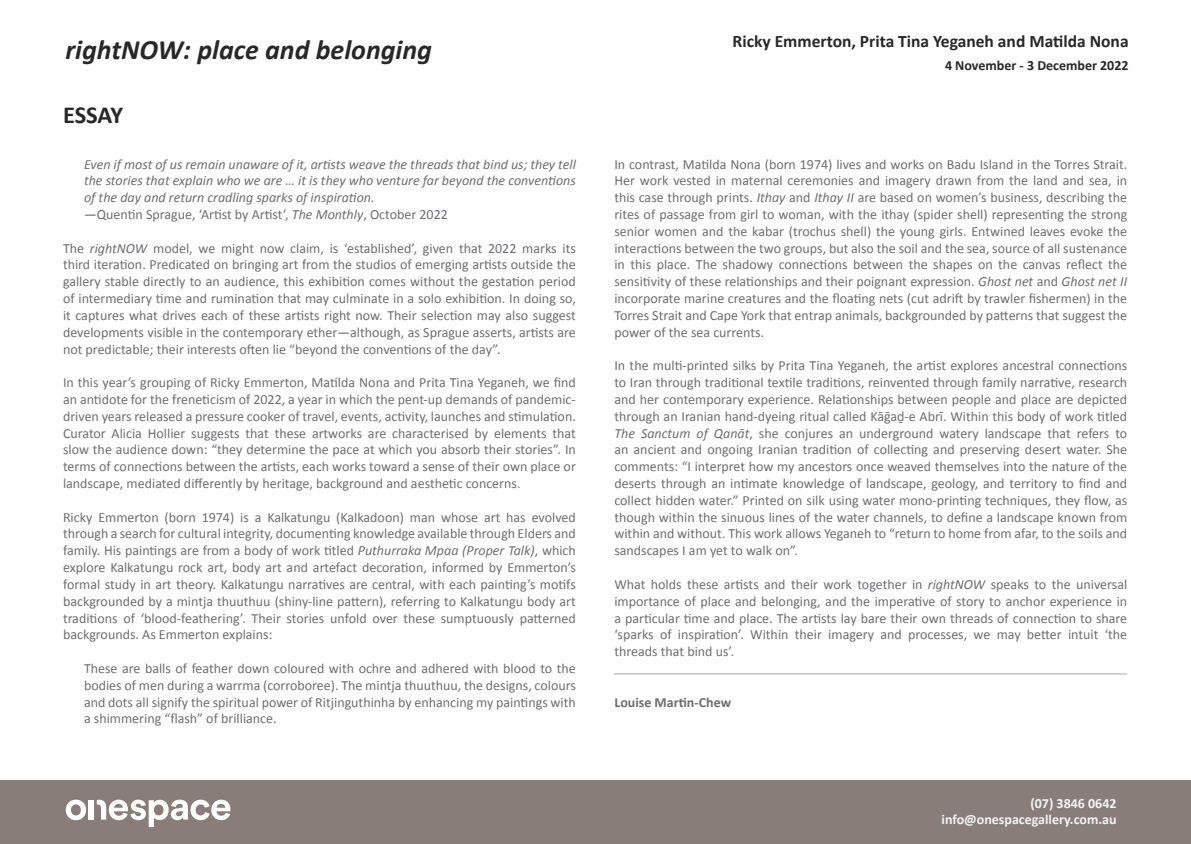
<style>
.page{position:relative;width:1191px;height:844px;background:#fff}
.page>*{position:absolute;margin:0;border:0;box-sizing:border-box;transform-origin:0 0}
.t1{font:italic 700 28px "Calibri";color:#292829}
.t2{font:700 24.5px "Calibri";letter-spacing:-.01em;color:#292829}
.t3{font:700 17.5px "Calibri";color:#292829}
.t4{font:14px/16.8px "Calibri";color:#6d6e71;text-align:justify}
.t5{font:italic 14px/16.8px "Calibri";color:#6d6e71}
.t6{font:700 14px/16.8px "Calibri";color:#f3f4f4;text-align:right}
.t7{font:700 14px "Calibri";color:#292829}
.t8{font:700 14px "Calibri";color:#6d6e71}
.s1{font-style:normal}
.s2{font-style:italic}
</style>
<div class="page">
<hr style="left:614px;top:673px;width:513px;height:1px;background:#a7a9ac">
<div style="left:0;top:780px;width:1191px;height:63px;background:#887d78"></div>
<svg style="left:66px;top:799px;width:20px;height:21px"></svg>
<div style="left:89px;top:800px;width:5px;height:19px;background:#fff"></div>
<svg style="left:97px;top:799px;width:133px;height:27px"></svg>
<h1 class="t1" style="left:65px;top:30px;width:368px">rightNOW: place and belonging</h1>
<h2 class="t2" style="left:63px;top:98px;width:62px">ESSAY</h2>
<p class="t5" style="left:84px;top:155px;width:493px">Even if most of us remain unaware of it, artists weave the threads that bind us; they tell the stories that explain who we are … it is they who venture far beyond the conventions of the day and return cradling sparks of inspiration.<br><span class="s1">—Quentin Sprague, ‘Artist by Artist’,</span> The Monthly<span class="s1">, October 2022</span></p>
<p class="t4" style="left:63px;top:239px;width:514px">The <span class="s2">rightNOW</span> model, we might now claim, is ‘established’, given that 2022 marks its third iteration. Predicated on bringing art from the studios of emerging artists outside the gallery stable directly to an audience, this exhibition comes without the gestation period of intermediary time and rumination that may culminate in a solo exhibition. In doing so, it captures what drives each of these artists right now. Their selection may also suggest developments visible in the contemporary ether—although, as Sprague asserts, artists are not predictable; their interests often lie “beyond the conventions of the day”.</p>
<p class="t4" style="left:63px;top:373px;width:514px">In this year’s grouping of Ricky Emmerton, Matilda Nona and Prita Tina Yeganeh, we find an antidote for the freneticism of 2022, a year in which the pent-up demands of pandemic&shy;driven years released a pressure cooker of travel, events, activity, launches and stimulation.<br>Curator Alicia Hollier suggests that these artworks are characterised by elements that slow the audience down: “they determine the pace at which you absorb their stories”. In terms of connections between the artists, each works toward a sense of their own place or landscape, mediated differently by heritage, background and aesthetic concerns.</p>
<p class="t4" style="left:63px;top:508px;width:514px">Ricky Emmerton (born 1974) is a Kalkatungu (Kalkadoon) man whose art has evolved through a search for cultural integrity, documenting knowledge available through Elders and family. His paintings are from a body of work titled <span class="s2">Puthurraka Mpaa (Proper Talk)</span>, which explore Kalkatungu rock art, body art and artefact decoration, informed by Emmerton’s formal study in art theory. Kalkatungu narratives are central, with each painting’s motifs backgrounded by a mintja thuuthuu (shiny-line pattern), referring to Kalkatungu body art traditions of ‘blood-feathering’. Their stories unfold over these sumptuously patterned backgrounds. As Emmerton explains:</p>
<p class="t4" style="left:84px;top:659px;width:493px">These are balls of feather down coloured with ochre and adhered with blood to the bodies of men during a warrma (corroboree). The mintja thuuthuu, the designs, colours and dots all signify the spiritual power of Ritjinguthinha by enhancing my paintings with a shimmering “flash” of brilliance.</p>
<p class="t3" style="left:732px;top:29px;width:397px">Ricky Emmerton, Prita Tina Yeganeh and Matilda Nona</p>
<p class="t7" style="left:945px;top:56px;width:185px">4 November - 3 December 2022</p>
<p class="t4" style="left:614px;top:155px;width:514px">In contrast, Matilda Nona (born 1974) lives and works on Badu Island in the Torres Strait.<br>Her work vested in maternal ceremonies and imagery drawn from the land and sea, in this case through prints. <span class="s2">Ithay</span> and <span class="s2">Ithay II</span> are based on women’s business, describing the rites of passage from girl to woman, with the ithay (spider shell) representing the strong senior women and the kabar (trochus shell) the young girls. Entwined leaves evoke the interactions between the two groups, but also the soil and the sea, source of all sustenance in this place. The shadowy connections between the shapes on the canvas reflect the sensitivity of these relationships and their poignant expression. <span class="s2">Ghost net</span> and <span class="s2">Ghost net II </span>incorporate marine creatures and the floating nets (cut adrift by trawler fishermen) in the Torres Strait and Cape York that entrap animals, backgrounded by patterns that suggest the power of the sea currents.</p>
<p class="t4" style="left:614px;top:357px;width:514px">In the multi-printed silks by Prita Tina Yeganeh, the artist explores ancestral connections to Iran through traditional textile traditions, reinvented through family narrative, research and her contemporary experience. Relationships between people and place are depicted through an Iranian hand-dyeing ritual called Kāḡaḏ-e Abrī. Within this body of work titled <span class="s2">The Sanctum of Qanāt</span>, she conjures an underground watery landscape that refers to an ancient and ongoing Iranian tradition of collecting and preserving desert water. She comments: “I interpret how my ancestors once weaved themselves into the nature of the deserts through an intimate knowledge of landscape, geology, and territory to find and collect hidden water.” Printed on silk using water mono-printing techniques, they flow, as though within the sinuous lines of the water channels, to define a landscape known from within and without. This work allows Yeganeh to “return to home from afar, to the soils and sandscapes I am yet to walk on”.</p>
<p class="t4" style="left:614px;top:575px;width:514px">What holds these artists and their work together in <span class="s2">rightNOW</span> speaks to the universal importance of place and belonging, and the imperative of story to anchor experience in a particular time and place. The artists lay bare their own threads of connection to share ‘sparks of inspiration’. Within their imagery and processes, we may better intuit ‘the threads that bind us’.</p>
<p class="t8" style="left:614px;top:692px;width:118px">Louise Martin-Chew</p>
<p class="t6" style="left:941px;top:793px;width:176px">(07) 3846 0642 info@onespacegallery.com.au</p>
</div>
